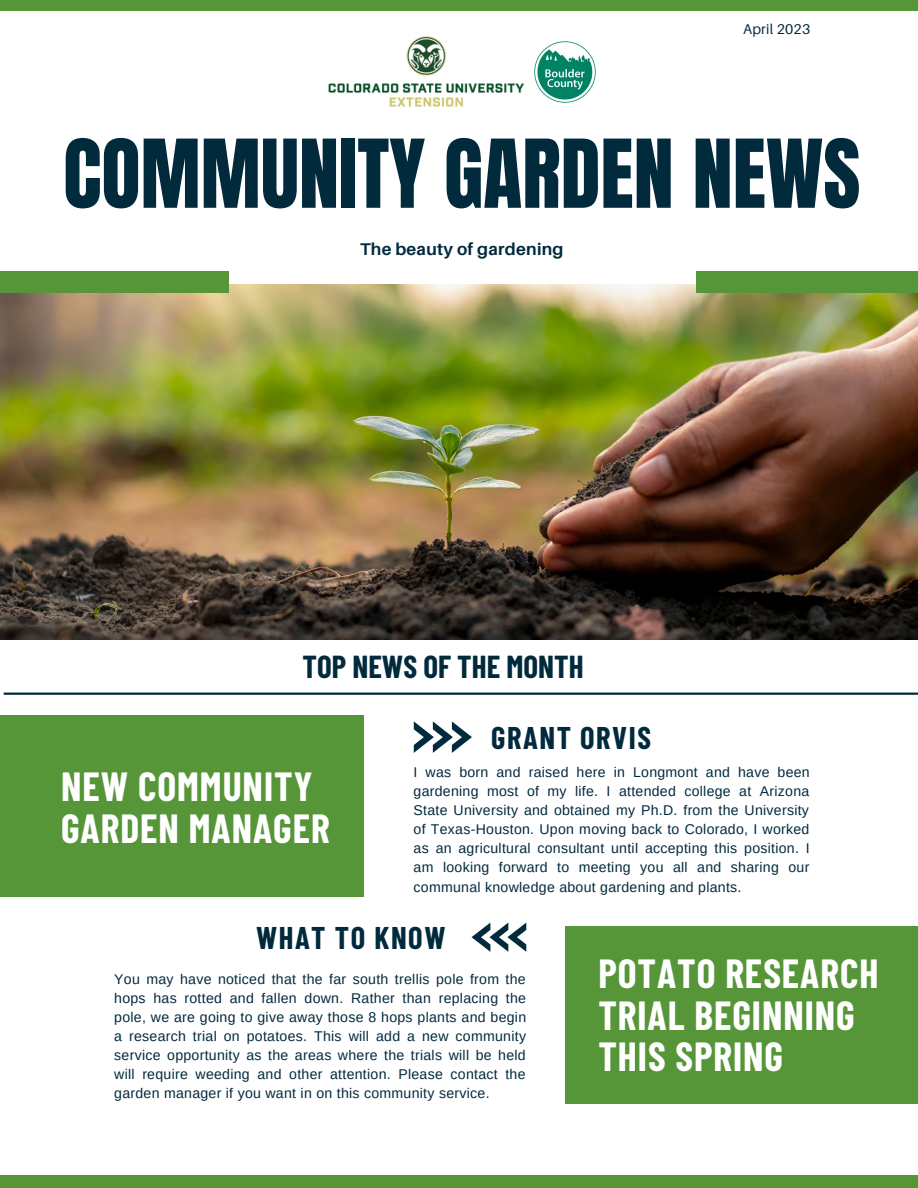
<style>
.page{position:relative;width:918px;height:1188px;background:#fff}
.page>*{position:absolute;margin:0;border:0;box-sizing:border-box;transform-origin:0 0}
.t1{font:80.55px "Anton";color:#022a3d}
.t2{font:700 39.75px/41.7px "Barlow Condensed";letter-spacing:.025em;color:#fff}
.t3{font:700 31.05px "Barlow Condensed";color:#022a3d}
.t4{font:700 30.6px "Barlow Condensed";letter-spacing:.05em;color:#022a3d}
.t5{font:700 16.95px "Aileron";letter-spacing:.015em;color:#022a3d}
.t6{font:14.1px/19px "Arimo";letter-spacing:.02em;color:#022a3d;text-align:justify}
.t7{font:14.1px "Aileron";letter-spacing:.015em;color:#022a3d}
</style>
<div class="page">
<div style="left:0;top:716px;width:364px;height:181px;background:#569639"></div>
<img style="left:0;top:285px;width:918px;height:354px">
<div style="left:0;top:271px;width:228px;height:22px;background:#569639"></div>
<div style="left:696px;top:271px;width:222px;height:22px;background:#569639"></div>
<div style="left:566px;top:926px;width:352px;height:178px;background:#569639"></div>
<svg style="left:414px;top:721px;width:58px;height:32px"></svg>
<svg style="left:472px;top:923px;width:54px;height:29px"></svg>
<div style="left:0;top:0;width:918px;height:11px;background:#569639"></div>
<div style="left:0;top:1175px;width:918px;height:13px;background:#569639"></div>
<hr style="left:4px;top:693px;width:914px;height:2px;background:#022a3d">
<img style="left:328px;top:36px;width:197px;height:71px">
<img style="left:534px;top:41px;width:62px;height:62px">
<p class="t7" style="left:743px;top:20px;width:69px">April 2023</p>
<h1 class="t1" style="left:63px;top:116px;width:799px">COMMUNITY GARDEN NEWS</h1>
<p class="t5" style="left:360px;top:238px;width:205px">The beauty of gardening</p>
<h3 class="t3" style="left:303px;top:647px;width:283px">TOP NEWS OF THE MONTH</h3>
<h2 class="t2" style="left:61px;top:765px;width:270px">NEW COMMUNITY<br>GARDEN MANAGER</h2>
<h3 class="t4" style="left:491px;top:719px;width:161px">GRANT ORVIS</h3>
<p class="t6" style="left:414px;top:763px;width:398px">I was born and raised here in Longmont and have been gardening most of my life. I attended college at Arizona State University and obtained my Ph.D. from the University of Texas-Houston. Upon moving back to Colorado, I worked as an agricultural consultant until accepting this position. I am looking forward to meeting you all and sharing our communal knowledge about gardening and plants.</p>
<h3 class="t4" style="left:256px;top:919px;width:191px">WHAT TO KNOW</h3>
<p class="t6" style="left:114px;top:969px;width:413px">You may have noticed that the far south trellis pole from the hops has rotted and fallen down. Rather than replacing the pole, we are going to give away those 8 hops plants and begin a research trial on potatoes. This will add a new community service opportunity as the areas where the trials will be held will require weeding and other attention. Please contact the garden manager if you want in on this community service.</p>
<h2 class="t2" style="left:598px;top:951px;width:282px">POTATO RESEARCH<br>TRIAL BEGINNING<br>THIS SPRING</h2>
</div>
